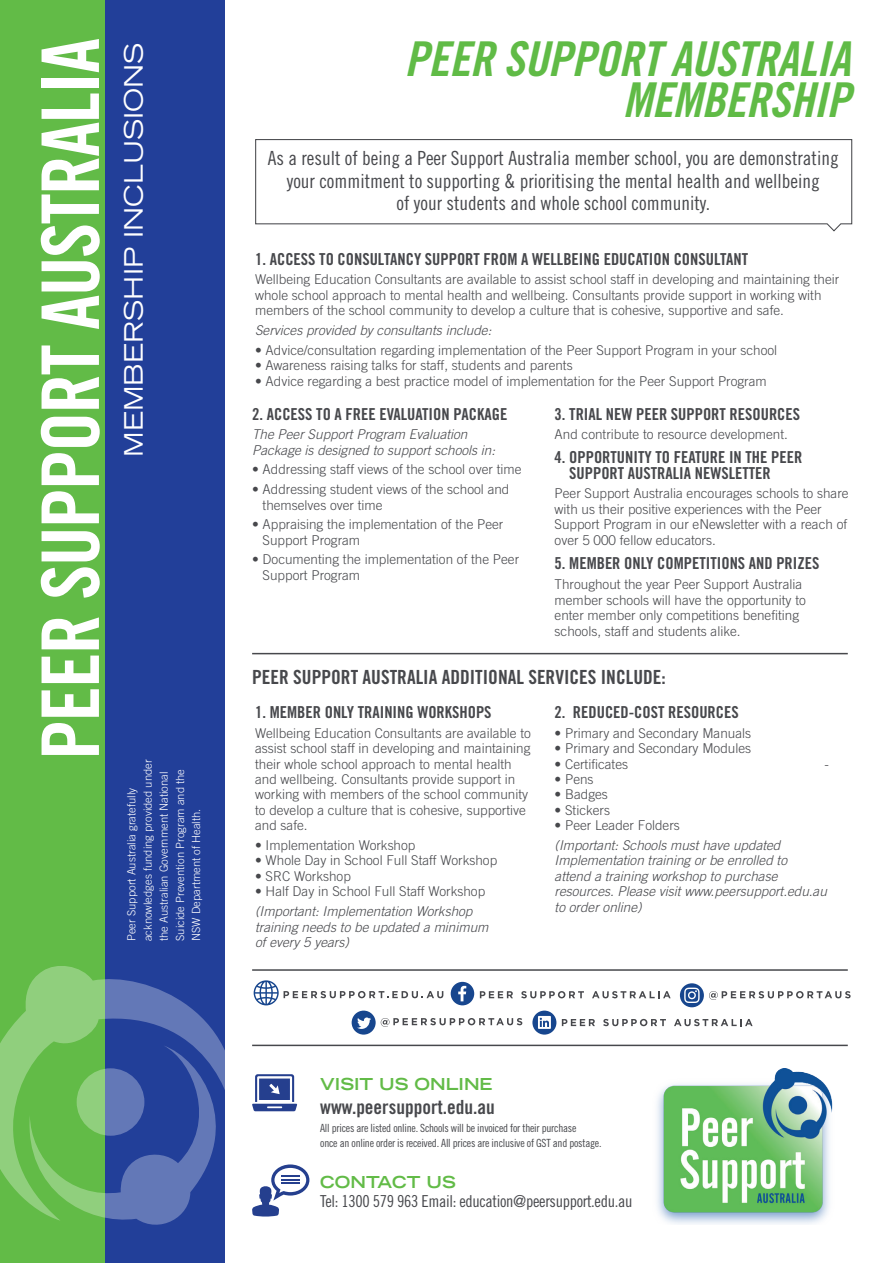
<style>
.page{position:relative;width:893px;height:1263px;background:#fff}
.page>*{position:absolute;margin:0;border:0;box-sizing:border-box;transform-origin:0 0}
.t1{font:79.5px "Trade Gothic LT Bold Cond Twenty";letter-spacing:-.02em;color:#fff}
.t2{font:48px/40.5px "Trade Gothic LT Bold Cond Twenty Obl";letter-spacing:-.01em;color:#60bb46;text-align:right}
.t3{font:expanded 25.5px "Trade Gothic LT";color:#fff}
.t4{font:19.5px/22.2px "Trade Gothic LT Cond Eighteen";color:#47484c;text-align:center}
.t5{font:19.5px "Trade Gothic LT Bold Cond Twenty";color:#47484c}
.t6{font:16.5px/15.5px "Trade Gothic LT Bold Cond Twenty";color:#47484c}
.t7{font:16.5px "Trade Gothic LT Cond Eighteen";letter-spacing:-.02em;color:#47484c}
.t8{font:700 expanded 16.5px "Trade Gothic LT";color:#62bb47}
.t9{font:300 13.5px/15.5px "Trade Gothic LT";color:#47484c}
.t10{font:italic 300 13.5px/15.5px "Trade Gothic LT";color:#47484c}
.t11{font:300 11.25px/16.2px "Trade Gothic LT";color:#fff}
.t12{font:11.25px/15px "Trade Gothic LT Cond Eighteen";letter-spacing:-.02em;color:#47484c}
</style>
<div class="page">
<div style="left:0;top:0;width:106px;height:1263px;background:#62bb47"></div>
<div style="left:105px;top:0;width:119px;height:1263px;background:#223f99"></div>
<svg style="left:0;top:964px;width:225px;height:235px"></svg>
<svg style="left:24px;top:1045px;width:201px;height:181px"></svg>
<svg style="left:255px;top:139px;width:598px;height:93px"></svg>
<svg style="left:252px;top:1074px;width:45px;height:37px"></svg>
<svg style="left:252px;top:1164px;width:57px;height:53px"></svg>
<img style="left:657px;top:1068px;width:176px;height:156px">
<svg style="left:254px;top:980px;width:597px;height:54px"></svg>
<hr style="left:252px;top:1045px;width:596px;height:1px;background:#47484c">
<hr style="left:252px;top:969px;width:596px;height:2px;background:#47484c">
<hr style="left:252px;top:653px;width:596px;height:1px;background:#47484c">
<h1 class="t1" style="left:22px;top:760px;width:723px;rotate:-90deg">PEER SUPPORT AUSTRALIA</h1>
<h3 class="t3" style="left:117px;top:457px;width:416px;rotate:-90deg">MEMBERSHIP INCLUSIONS</h3>
<p class="t11" style="left:123px;top:941px;width:183px;rotate:-90deg">Peer Support Australia gratefully acknowledges funding provided under the Australian Government National Suicide Prevention Program and the NSW Department of Health.</p>
<h2 class="t2" style="left:405px;top:39px;width:447px">PEER SUPPORT AUSTRALIA<br>MEMBERSHIP</h2>
<h3 class="t4" style="left:268px;top:147px;width:572px">As a result of being a Peer Support Australia member school, you are demonstrating your commitment to supporting &amp; prioritising the mental health and wellbeing<br>of your students and whole school community.</h3>
<p class="t6" style="left:255px;top:251px;width:495px">1. ACCESS TO CONSULTANCY SUPPORT FROM A WELLBEING EDUCATION CONSULTANT</p>
<p class="t9" style="left:255px;top:272px;width:586px">Wellbeing Education Consultants are available to assist school staff in developing and maintaining their whole school approach to mental health and wellbeing. Consultants provide support in working with members of the school community to develop a culture that is cohesive, supportive and safe.</p>
<p class="t10" style="left:255px;top:322px;width:238px">Services provided by consultants include:</p>
<p class="t9" style="left:255px;top:342px;width:524px">• Advice/consultation regarding implementation of the Peer Support Program in your school</p>
<p class="t9" style="left:255px;top:357px;width:319px">• Awareness raising talks for staff, students and parents</p>
<p class="t9" style="left:255px;top:373px;width:513px">• Advice regarding a best practice model of implementation for the Peer Support Program</p>
<p class="t6" style="left:252px;top:406px;width:257px">2. ACCESS TO A FREE EVALUATION PACKAGE</p>
<p class="t10" style="left:252px;top:427px;width:245px">The Peer Support Program Evaluation<br>Package is designed to support schools in:</p>
<p class="t9" style="left:252px;top:462px;width:271px">• Addressing staff views of the school over time</p>
<p class="t9" style="left:263px;top:481px;width:248px;text-indent:-11px">• Addressing student views of the school and themselves over time</p>
<p class="t9" style="left:263px;top:517px;width:242px;text-indent:-11px">• Appraising the implementation of the Peer<br>Support Program</p>
<p class="t9" style="left:263px;top:552px;width:258px;text-indent:-11px">• Documenting the implementation of the Peer<br>Support Program</p>
<p class="t6" style="left:555px;top:406px;width:247px">3. TRIAL NEW PEER SUPPORT RESOURCES</p>
<p class="t9" style="left:555px;top:427px;width:235px">And contribute to resource development.</p>
<p class="t6" style="left:569px;top:449px;width:235px;text-indent:-15px">4. OPPORTUNITY TO FEATURE IN THE PEER<br>SUPPORT AUSTRALIA NEWSLETTER</p>
<p class="t9" style="left:555px;top:486px;width:296px">Peer Support Australia encourages schools to share with us their positive experiences with the Peer Support Program in our eNewsletter with a reach of over 5 000 fellow educators.</p>
<p class="t6" style="left:555px;top:556px;width:266px">5. MEMBER ONLY COMPETITIONS AND PRIZES</p>
<p class="t9" style="left:555px;top:576px;width:253px">Throughout the year Peer Support Australia member schools will have the opportunity to enter member only competitions benefiting schools, staff and students alike.</p>
<h3 class="t5" style="left:252px;top:665px;width:415px">PEER SUPPORT AUSTRALIA ADDITIONAL SERVICES INCLUDE:</h3>
<p class="t6" style="left:255px;top:704px;width:238px">1. MEMBER ONLY TRAINING WORKSHOPS</p>
<p class="t9" style="left:255px;top:725px;width:277px">Wellbeing Education Consultants are available to assist school staff in developing and maintaining their whole school approach to mental health and wellbeing. Consultants provide support in working with members of the school community to develop a culture that is cohesive, supportive and safe.</p>
<p class="t9" style="left:255px;top:837px;width:162px">• Implementation Workshop</p>
<p class="t9" style="left:255px;top:853px;width:244px">• Whole Day in School Full Staff Workshop</p>
<p class="t9" style="left:255px;top:868px;width:97px">• SRC Workshop</p>
<p class="t9" style="left:255px;top:884px;width:232px">• Half Day in School Full Staff Workshop</p>
<p class="t10" style="left:255px;top:903px;width:235px">(Important: Implementation Workshop training needs to be updated a minimum of every 5 years)</p>
<p class="t6" style="left:555px;top:704px;width:186px">2. REDUCED-COST RESOURCES</p>
<p class="t9" style="left:555px;top:725px;width:198px">• Primary and Secondary Manuals</p>
<p class="t9" style="left:555px;top:740px;width:198px">• Primary and Secondary Modules</p>
<p class="t9" style="left:555px;top:756px;width:75px">• Certificates</p>
<p class="t9" style="left:825px;top:756px;width:6px">-</p>
<p class="t9" style="left:555px;top:771px;width:41px">• Pens</p>
<p class="t9" style="left:555px;top:787px;width:55px">• Badges</p>
<p class="t9" style="left:555px;top:802px;width:57px">• Stickers</p>
<p class="t9" style="left:555px;top:818px;width:127px">• Peer Leader Folders</p>
<p class="t10" style="left:555px;top:837px;width:274px">(Important: Schools must have updated Implementation training or be enrolled to<br>attend a training workshop to purchase resources. Please visit www.peersupport.edu.au to order online)</p>
<p class="t8" style="left:320px;top:1074px;width:174px">VISIT US ONLINE</p>
<h3 class="t5" style="left:320px;top:1096px;width:176px">www.peersupport.edu.au</h3>
<p class="t12" style="left:320px;top:1121px;width:283px">All prices are listed online. Schools will be invoiced for their purchase<br>once an online order is received. All prices are inclusive of GST and postage.</p>
<p class="t8" style="left:320px;top:1171px;width:137px">CONTACT US</p>
<p class="t7" style="left:320px;top:1192px;width:314px">Tel: 1300 579 963 Email: education@peersupport.edu.au</p>
</div>
